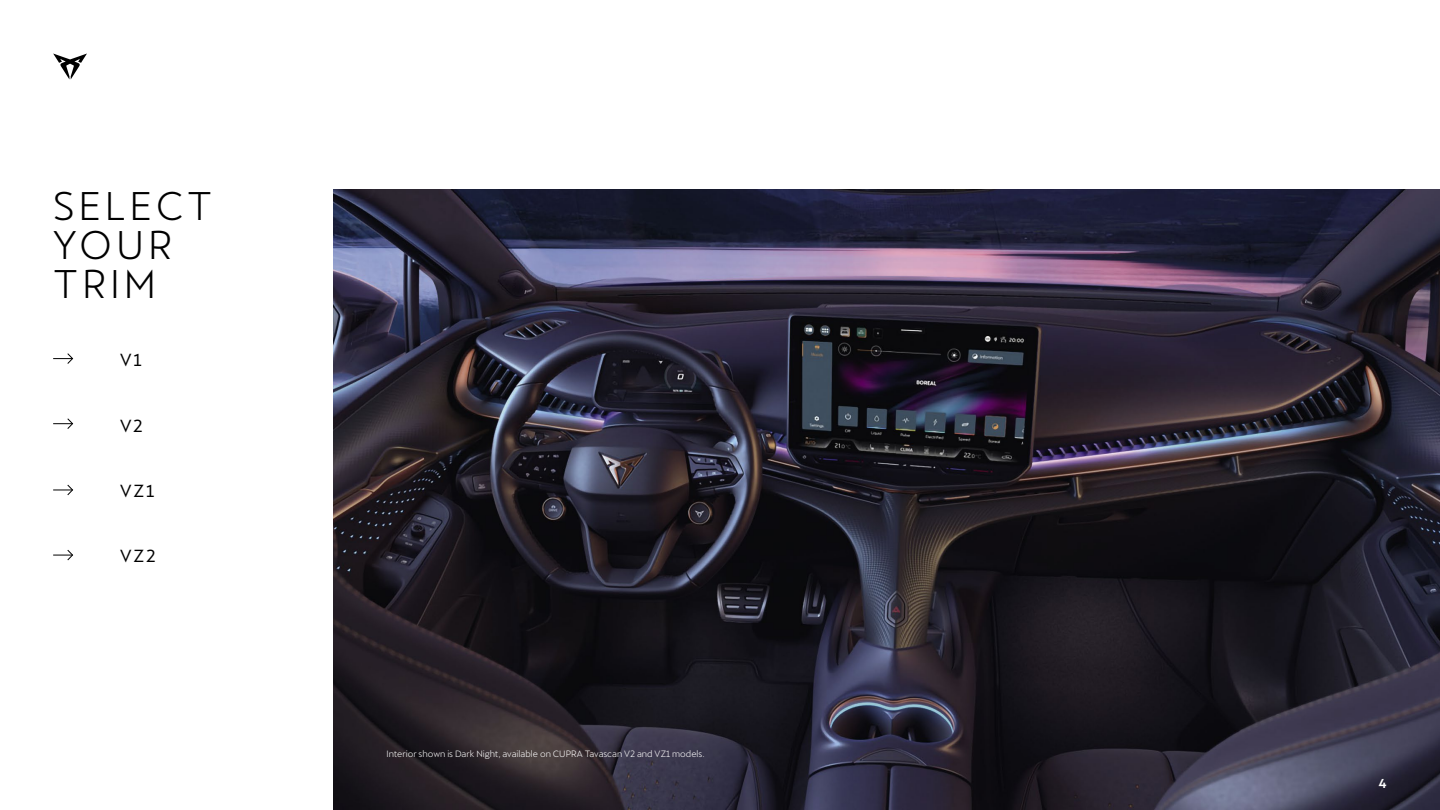
<style>
.page{position:relative;width:1440px;height:810px;background:#fff}
.page>*{position:absolute;margin:0;border:0;box-sizing:border-box;transform-origin:0 0}
.t1{font:39.38px/39.4px "Cupra";letter-spacing:.1em;color:#000}
.t2{font:17.25px "Cupra";letter-spacing:.115em;color:#000}
.t3{font:500 12.75px "Cupra";color:#fff}
.t4{font:9px "Cupra";color:#fff}
</style>
<div class="page">
<img style="left:333px;top:190px;width:1107px;height:620px">
<svg style="left:53px;top:54px;width:34px;height:26px"></svg>
<svg style="left:53px;top:353px;width:21px;height:11px"></svg>
<svg style="left:53px;top:484px;width:20px;height:12px"></svg>
<svg style="left:53px;top:418px;width:21px;height:11px"></svg>
<svg style="left:53px;top:550px;width:20px;height:11px"></svg>
<h1 class="t1" style="left:53px;top:179px;width:160px">SELECT<br>YOUR<br>TRIM</h1>
<h2 class="t2" style="left:120px;top:344px;width:23px">V1</h2>
<h2 class="t2" style="left:120px;top:409px;width:24px">V2</h2>
<h2 class="t2" style="left:120px;top:474px;width:36px">VZ1</h2>
<h2 class="t2" style="left:120px;top:540px;width:37px">VZ2</h2>
<p class="t4" style="left:387px;top:745px;width:320px">Interior shown is Dark Night, available on CUPRA Tavascan V2 and VZ1 models.</p>
<h3 class="t3" style="left:1378px;top:776px;width:10px">4</h3>
</div>
